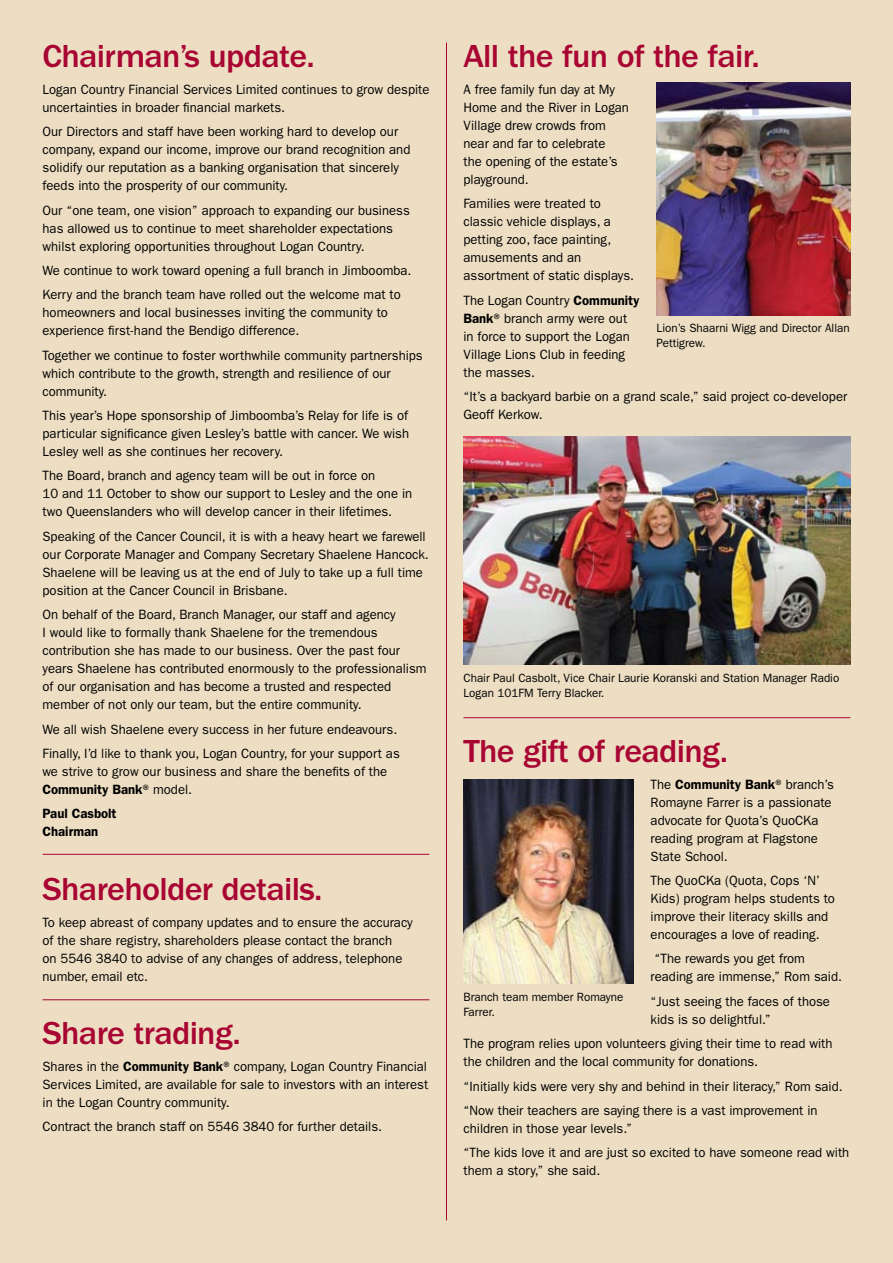
<style>
.page{position:relative;width:893px;height:1263px;background:#eddec3}
.page>*{position:absolute;margin:0;border:0;box-sizing:border-box;transform-origin:0 0}
.t1{font:500 33px "Franklin Gothic";letter-spacing:-.02em;color:#a90533}
.t2{font:13.5px/18px "Franklin Gothic";color:#000}
.t3{font:600 13.5px/18px "Franklin Gothic";color:#000}
.t4{font:12px/15px "Franklin Gothic";color:#000}
.s1{font-weight:600}
</style>
<div class="page">
<hr style="left:446px;top:43px;width:1px;height:1177px;background:#a90533">
<img style="left:463px;top:437px;width:387px;height:227px">
<img style="left:657px;top:83px;width:193px;height:232px">
<img style="left:463px;top:779px;width:171px;height:204px">
<hr style="left:43px;top:854px;width:386px;height:1px;background:#a90533">
<hr style="left:43px;top:999px;width:386px;height:1px;background:#a90533">
<hr style="left:463px;top:717px;width:387px;height:1px;background:#a90533">
<h1 class="t1" style="left:43px;top:38px;width:274px">Chairman’s update.</h1>
<p class="t2" style="left:43px;top:80px;width:388px">Logan Country Financial Services Limited continues to grow despite uncertainties in broader financial markets.</p>
<p class="t2" style="left:43px;top:123px;width:369px">Our Directors and staff have been working hard to develop our company, expand our income, improve our brand recognition and solidify our reputation as a banking organisation that sincerely feeds into the prosperity of our community.</p>
<p class="t2" style="left:43px;top:201px;width:369px">Our “one team, one vision” approach to expanding our business has allowed us to continue to meet shareholder expectations whilst exploring opportunities throughout Logan Country.</p>
<p class="t2" style="left:43px;top:258px;width:371px;line-height:24.5px">We continue to work toward opening a full branch in Jimboomba.<br>Kerry and the branch team have rolled out the welcome mat to</p>
<p class="t2" style="left:43px;top:304px;width:347px">homeowners and local businesses inviting the community to experience first-hand the Bendigo difference.</p>
<p class="t2" style="left:43px;top:346px;width:382px">Together we continue to foster worthwhile community partnerships which contribute to the growth, strength and resilience of our community.</p>
<p class="t2" style="left:43px;top:407px;width:368px;text-align:justify">This year’s Hope sponsorship of Jimboomba’s Relay for life is of particular significance given Lesley’s battle with cancer. We wish Lesley well as she continues her recovery.</p>
<p class="t2" style="left:43px;top:467px;width:371px">The Board, branch and agency team will be out in force on<br>10 and 11 October to show our support to Lesley and the one in two Queenslanders who will develop cancer in their lifetimes.</p>
<p class="t2" style="left:43px;top:527px;width:388px">Speaking of the Cancer Council, it is with a heavy heart we farewell our Corporate Manager and Company Secretary Shaelene Hancock.<br>Shaelene will be leaving us at the end of July to take up a full time position at the Cancer Council in Brisbane.</p>
<p class="t2" style="left:43px;top:606px;width:386px">On behalf of the Board, Branch Manager, our staff and agency<br>I would like to formally thank Shaelene for the tremendous contribution she has made to our business. Over the past four years Shaelene has contributed enormously to the professionalism of our organisation and has become a trusted and respected member of not only our team, but the entire community.</p>
<p class="t2" style="left:43px;top:717px;width:359px;line-height:24.5px">We all wish Shaelene every success in her future endeavours.<br>Finally, I’d like to thank you, Logan Country, for your support as</p>
<p class="t2" style="left:43px;top:762px;width:346px">we strive to grow our business and share the benefits of the<br><span class="s1">Community Bank</span>® model.</p>
<p class="t3" style="left:43px;top:805px;width:76px">Paul Casbolt<br>Chairman</p>
<h1 class="t1" style="left:43px;top:871px;width:282px">Shareholder details.</h1>
<p class="t2" style="left:43px;top:913px;width:372px">To keep abreast of company updates and to ensure the accuracy of the share registry, shareholders please contact the branch<br>on 5546 3840 to advise of any changes of address, telephone number, email etc.</p>
<h1 class="t1" style="left:43px;top:1015px;width:200px">Share trading.</h1>
<p class="t2" style="left:43px;top:1057px;width:387px;text-align:justify">Shares in the <span class="s1">Community Bank</span>® company, Logan Country Financial Services Limited, are available for sale to investors with an interest in the Logan Country community.</p>
<p class="t2" style="left:43px;top:1117px;width:341px">Contract the branch staff on 5546 3840 for further details.</p>
<h1 class="t1" style="left:463px;top:38px;width:298px">All the fun of the fair.</h1>
<p class="t2" style="left:463px;top:80px;width:167px">A free family fun day at My<br>Home and the River in Logan<br>Village drew crowds from near and far to celebrate<br>the opening of the estate’s playground.</p>
<p class="t2" style="left:463px;top:195px;width:172px">Families were treated to classic vehicle displays, a petting zoo, face painting, amusements and an assortment of static displays.</p>
<p class="t2" style="left:463px;top:291px;width:178px">The Logan Country <span class="s1">Community<br>Bank</span>® branch army were out in force to support the Logan<br>Village Lions Club in feeding the masses.</p>
<p class="t2" style="left:463px;top:387px;width:385px">“It’s a backyard barbie on a grand scale,” said project co-developer<br>Geoff Kerkow.</p>
<p class="t4" style="left:657px;top:321px;width:195px">Lion’s Shaarni Wigg and Director Allan<br>Pettigrew.</p>
<p class="t4" style="left:463px;top:670px;width:377px">Chair Paul Casbolt, Vice Chair Laurie Koranski and Station Manager Radio<br>Logan 101FM Terry Blacker.</p>
<h1 class="t1" style="left:463px;top:733px;width:266px">The gift of reading.</h1>
<p class="t2" style="left:651px;top:775px;width:185px">The <span class="s1">Community Bank</span>® branch’s<br>Romayne Farrer is a passionate advocate for Quota’s QuoCKa reading program at Flagstone<br>State School.</p>
<p class="t2" style="left:651px;top:871px;width:186px">The QuoCKa (Quota, Cops ‘N’<br>Kids) program helps students to improve their literacy skills and encourages a love of reading.</p>
<p class="t2" style="left:651px;top:950px;width:193px">“The rewards you get from reading are immense,” Rom said.</p>
<p class="t2" style="left:651px;top:992px;width:181px">“Just seeing the faces of those kids is so delightful.”</p>
<p class="t2" style="left:463px;top:1035px;width:370px">The program relies upon volunteers giving their time to read with the children and the local community for donations.</p>
<p class="t2" style="left:463px;top:1074px;width:381px;line-height:24.5px">“Initially kids were very shy and behind in their literacy,” Rom said. “Now their teachers are saying there is a vast improvement in</p>
<p class="t2" style="left:463px;top:1116px;width:387px;line-height:24.5px">children in those year levels.”<br>“The kids love it and are just so excited to have someone read with</p>
<p class="t2" style="left:463px;top:1162px;width:138px">them a story,” she said.</p>
<p class="t4" style="left:463px;top:989px;width:161px">Branch team member Romayne<br>Farrer.</p>
</div>
